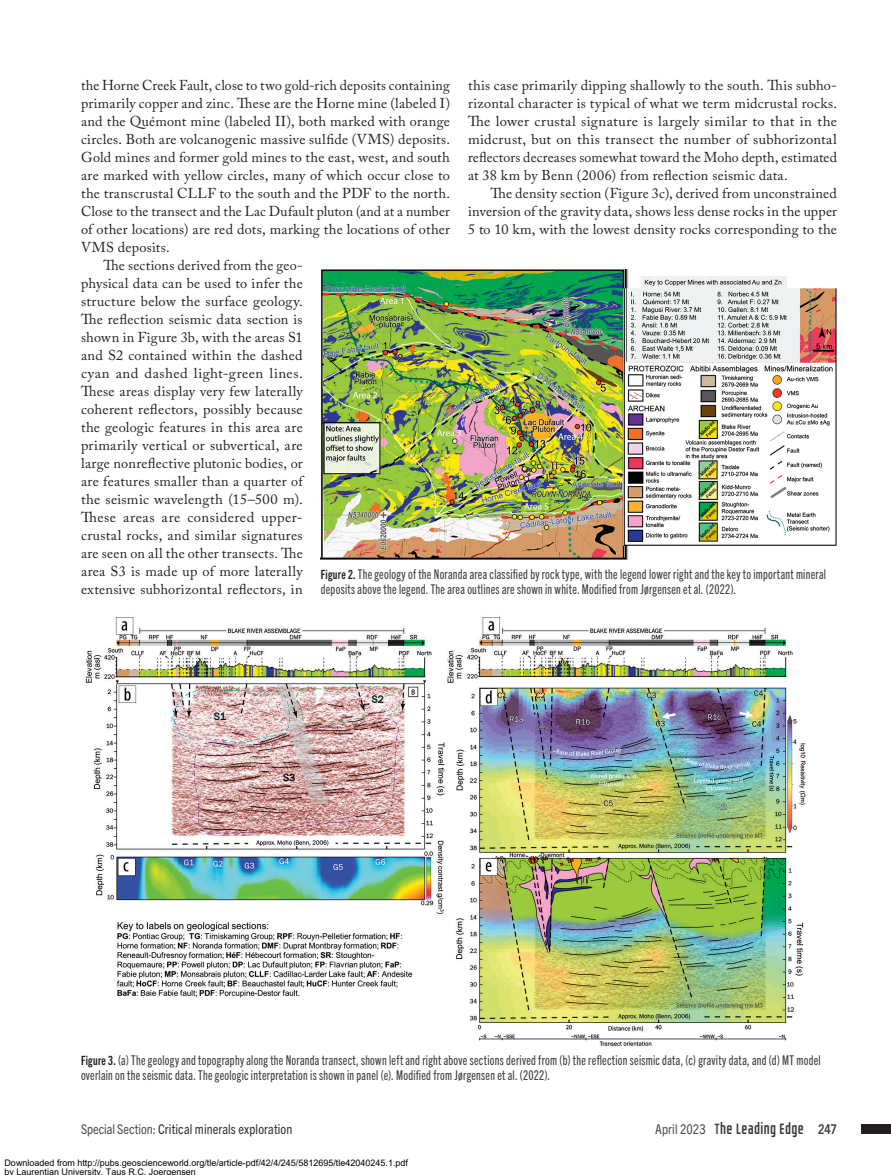
<style>
.page{position:relative;width:891px;height:1175px;background:#fff}
.page>*{position:absolute;margin:0;border:0;box-sizing:border-box;transform-origin:0 0}
.t1{font:15px "GROTESKIA";letter-spacing:.01em;color:#3e3e3f}
.Body{font:14.25px/18px "Adobe Caslon Pro";letter-spacing:.015em;color:#231f20;text-align:justify}
.Caption_-_Trade_Goth{font:13.5px/15px "Trade Gothic Next LT Pro Cm";letter-spacing:.02em;color:#3e3e3f}
.t2{font:condensed 13.5px "Trade Gothic Next LT Pro";letter-spacing:.005em;color:#312f30}
.t3{font:9px/9px "Arial";color:#000}
.s1{font-family:"Trade Gothic Next LT Pro Bd Cm";font-size:12.75px;color:#231f20}
.s2{color:#4b4c4d}
.s3{font-family:"Trade Gothic Next LT Pro";font-stretch:condensed;font-size:13.5px;color:#4b4c4d}
.s4{font-family:"Trade Gothic Next LT Pro";font-weight:700;font-stretch:condensed;font-size:13.5px}
</style>
<div class="page">
<img style="left:321px;top:269px;width:516px;height:291px">
<img style="left:85px;top:617px;width:721px;height:430px">
<div style="left:861px;top:1124px;width:30px;height:9px;background:#231f20"></div>
<p class="Body" style="left:468px;top:76px;width:371px">this case primarily dipping shallowly to the south. This subho&shy;rizontal character is typical of what we term midcrustal rocks.<br>The lower crustal signature is largely similar to that in the midcrust, but on this transect the number of subhorizontal reflectors decreases somewhat toward the Moho depth, estimated at 38 km by Benn (2006) from reflection seismic data.</p>
<p class="Body" style="left:468px;top:184px;width:371px;text-indent:22px">The density section (Figure 3c), derived from unconstrained inversion of the gravity data, shows less dense rocks in the upper 5 to 10 km, with the lowest density rocks corresponding to the</p>
<p class="Body" style="left:81px;top:76px;width:371px">the Horne Creek Fault, close to two gold-rich deposits containing primarily copper and zinc. These are the Horne mine (labeled I) and the Quémont mine (labeled II), both marked with orange circles. Both are volcanogenic massive sulfide (VMS) deposits.<br>Gold mines and former gold mines to the east, west, and south are marked with yellow circles, many of which occur close to the transcrustal CLLF to the south and the PDF to the north.<br>Close to the transect and the Lac Dufault pluton (and at a number of other locations) are red dots, marking the locations of other VMS deposits.</p>
<p class="Body" style="left:81px;top:256px;width:223px;text-indent:22px">The sections derived from the geo&shy;physical data can be used to infer the structure below the surface geology.<br>The reflection seismic data section is shown in Figure 3b, with the areas S1 and S2 contained within the dashed cyan and dashed light-green lines.<br>These areas display very few laterally coherent reflectors, possibly because the geologic features in this area are primarily vertical or subvertical, are large nonreflective plutonic bodies, or are features smaller than a quarter of the seismic wavelength (15–500 m).<br>These areas are considered upper&shy;crustal rocks, and similar signatures are seen on all the other transects. The area S3 is made up of more laterally extensive subhorizontal reflectors, in</p>
<p class="Caption_-_Trade_Goth" style="left:321px;top:566px;width:507px"><span class="s1">Figure 2.</span> The geology of the Noranda area classified by rock type, with the legend lower right and the key to important mineral deposits above the legend. The area outlines are shown in white. Modified from Jørgensen et al. (2022).</p>
<p class="Caption_-_Trade_Goth" style="left:81px;top:1051px;width:741px"><span class="s1">Figure 3.</span> (a) The geology and topography along the Noranda transect, shown left and right above sections derived from (b) the reflection seismic data, (c) gravity data, and (d) MT model overlain on the seismic data. The geologic interpretation is shown in panel (e). Modified from Jørgensen et al. (2022).</p>
<p class="t2" style="left:81px;top:1119px;width:213px"><span class="s2">Special Section:</span> Critical minerals exploration</p>
<p class="t1" style="left:655px;top:1120px;width:183px"><span class="s3">April 2023</span> <span class="s2">T</span>he Leading Edge <span class="s4">247</span></p>
<p class="t3" style="left:4px;top:1159px;width:405px">Downloaded from http://pubs.geoscienceworld.org/tle/article-pdf/42/4/245/5812695/tle42040245.1.pdf by Laurentian University Taus R.C. Joergensen</p>
</div>
